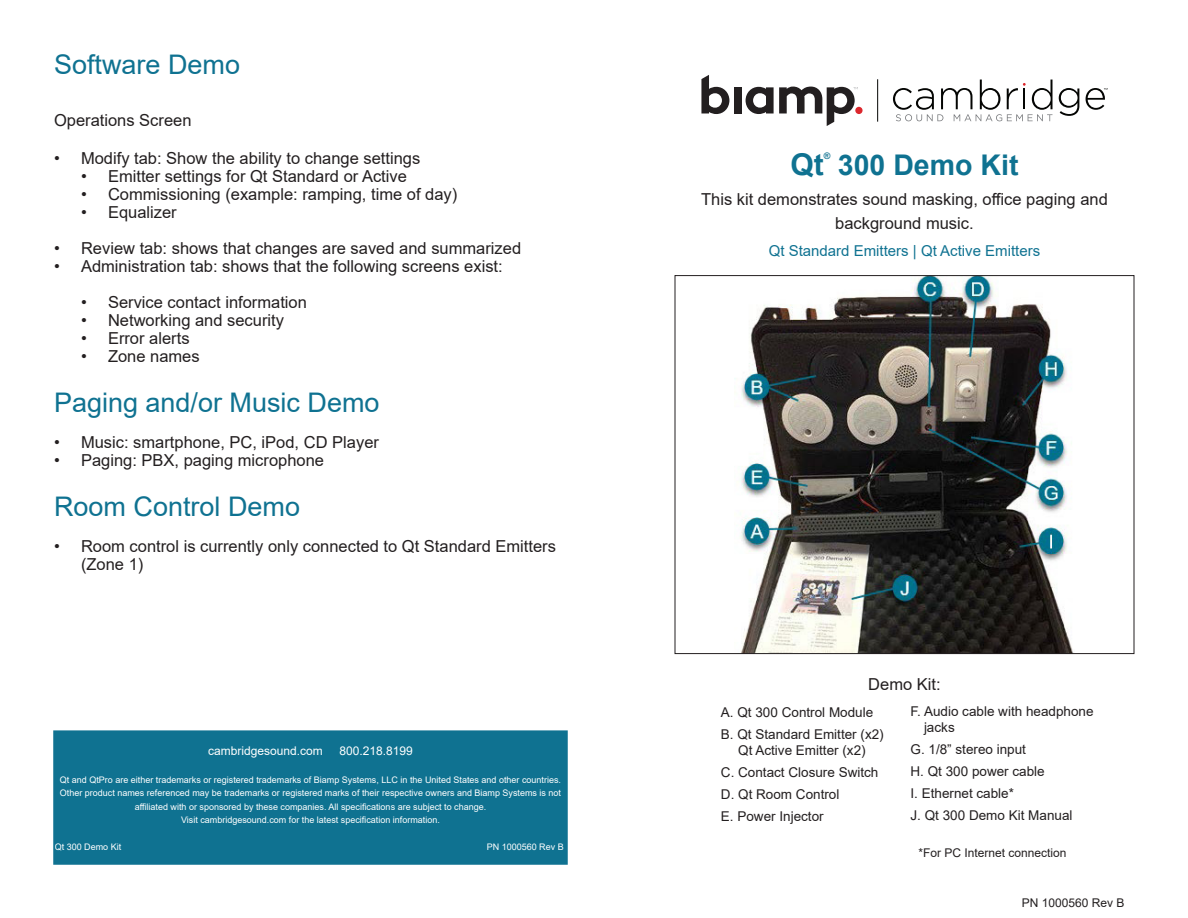
<style>
.page{position:relative;width:1188px;height:918px;background:#fff}
.page>*{position:absolute;margin:0;border:0;box-sizing:border-box;transform-origin:0 0}
.t1{font:700 30px "Arial";color:#0f7291}
.t2{font:700 28.5px "Arial";color:#0f7291}
.t3{font:27px "Arial";color:#0f7291}
.t4{font:16.5px/18px "Arial";color:#231f20}
.t5{font:15px "Arial";color:#0f7291}
.t6{font:13.5px "Arial";color:#231f20}
.t7{font:12px "Arial";color:#231f20}
.t8{font:12px "Arial";color:#fff}
.t9{font:9px/13.5px "Arial";color:#fff;text-align:center}
.t10{font:700 9px "Arial";color:#0f7291}
</style>
<div class="page">
<img style="left:735px;top:277px;width:338px;height:375px">
<div style="left:54px;top:731px;width:513px;height:133px;background:#0f7291"></div>
<div style="left:53px;top:730px;width:515px;height:135px;border:2px solid #0f7291"></div>
<svg style="left:701px;top:75px;width:28px;height:39px"></svg>
<div style="left:734px;top:87px;width:7px;height:26px;background:#231f20"></div>
<div style="left:855px;top:107px;width:8px;height:7px;background:#dc272d;border-radius:50%"></div>
<svg style="left:746px;top:87px;width:112px;height:39px"></svg>
<svg style="left:1059px;top:88px;width:20px;height:28px"></svg>
<svg style="left:893px;top:80px;width:160px;height:41px"></svg>
<svg style="left:1086px;top:88px;width:22px;height:22px"></svg>
<hr style="left:877px;top:79px;width:1px;height:43px;background:#040503">
<p class="t3" style="left:54px;top:46px;width:188px">Software Demo</p>
<p class="t4" style="left:54px;top:111px;width:139px">Operations Screen</p>
<p class="t4" style="left:54px;top:149px;width:368px">• Modify tab: Show the ability to change settings</p>
<p class="t4" style="left:81px;top:167px;width:327px">• Emitter settings for Qt Standard or Active</p>
<p class="t4" style="left:81px;top:185px;width:378px">• Commissioning (example: ramping, time of day)</p>
<p class="t4" style="left:81px;top:203px;width:97px">• Equalizer</p>
<p class="t4" style="left:54px;top:239px;width:469px">• Review tab: shows that changes are saved and summarized</p>
<p class="t4" style="left:54px;top:257px;width:450px">• Administration tab: shows that the following screens exist:</p>
<p class="t4" style="left:81px;top:293px;width:227px">• Service contact information</p>
<p class="t4" style="left:81px;top:311px;width:205px">• Networking and security</p>
<p class="t4" style="left:81px;top:329px;width:110px">• Error alerts</p>
<p class="t4" style="left:81px;top:347px;width:120px">• Zone names</p>
<p class="t3" style="left:54px;top:384px;width:327px">Paging and/or Music Demo</p>
<p class="t4" style="left:54px;top:433px;width:327px">• Music: smartphone, PC, iPod, CD Player</p>
<p class="t4" style="left:54px;top:451px;width:272px">• Paging: PBX, paging microphone</p>
<p class="t3" style="left:54px;top:488px;width:248px">Room Control Demo</p>
<p class="t4" style="left:81px;top:538px;width:477px;text-indent:-27px">• Room control is currently only connected to Qt Standard Emitters (Zone 1)</p>
<p class="t8" style="left:208px;top:743px;width:116px">cambridgesound.com</p>
<p class="t8" style="left:339px;top:743px;width:75px">800.218.8199</p>
<p class="t9" style="left:60px;top:773px;width:503px">Qt and QtPro are either trademarks or registered trademarks of Biamp Systems, LLC in the United States and other countries.<br>Other product names referenced may be trademarks or registered marks of their respective owners and Biamp Systems is not affiliated with or sponsored by these companies. All specifications are subject to change.</p>
<p class="t9" style="left:181px;top:813px;width:260px">Visit cambridgesound.com for the latest specification information.</p>
<p class="t9" style="left:55px;top:840px;width:68px">Qt 300 Demo Kit</p>
<p class="t9" style="left:487px;top:840px;width:79px">PN 1000560 Rev B</p>
<p class="t1" style="left:790px;top:143px;width:35px">Qt</p>
<p class="t10" style="left:824px;top:149px;width:8px">®</p>
<p class="t2" style="left:838px;top:145px;width:182px">300 Demo Kit</p>
<p class="t4" style="left:701px;top:187px;width:408px;line-height:24px;text-align:center">This kit demonstrates sound masking, office paging and background music.</p>
<p class="t5" style="left:769px;top:240px;width:273px">Qt Standard Emitters | Qt Active Emitters</p>
<p class="t4" style="left:868px;top:675px;width:74px">Demo Kit:</p>
<p class="t6" style="left:721px;top:703px;width:154px">A. Qt 300 Control Module</p>
<p class="t6" style="left:721px;top:725px;width:164px">B. Qt Standard Emitter (x2)</p>
<p class="t6" style="left:738px;top:741px;width:129px">Qt Active Emitter (x2)</p>
<p class="t6" style="left:721px;top:763px;width:159px">C. Contact Closure Switch</p>
<p class="t6" style="left:721px;top:785px;width:120px">D. Qt Room Control</p>
<p class="t6" style="left:721px;top:807px;width:104px">E. Power Injector</p>
<p class="t6" style="left:910px;top:702px;width:185px">F. Audio cable with headphone</p>
<p class="t6" style="left:924px;top:718px;width:32px">jacks</p>
<p class="t6" style="left:910px;top:740px;width:117px">G. 1/8” stereo input</p>
<p class="t6" style="left:910px;top:762px;width:136px">H. Qt 300 power cable</p>
<p class="t6" style="left:910px;top:784px;width:105px">I. Ethernet cable*</p>
<p class="t6" style="left:910px;top:806px;width:164px">J. Qt 300 Demo Kit Manual</p>
<p class="t7" style="left:918px;top:845px;width:150px">*For PC Internet connection</p>
<p class="t7" style="left:1022px;top:895px;width:104px">PN 1000560 Rev B</p>
</div>
